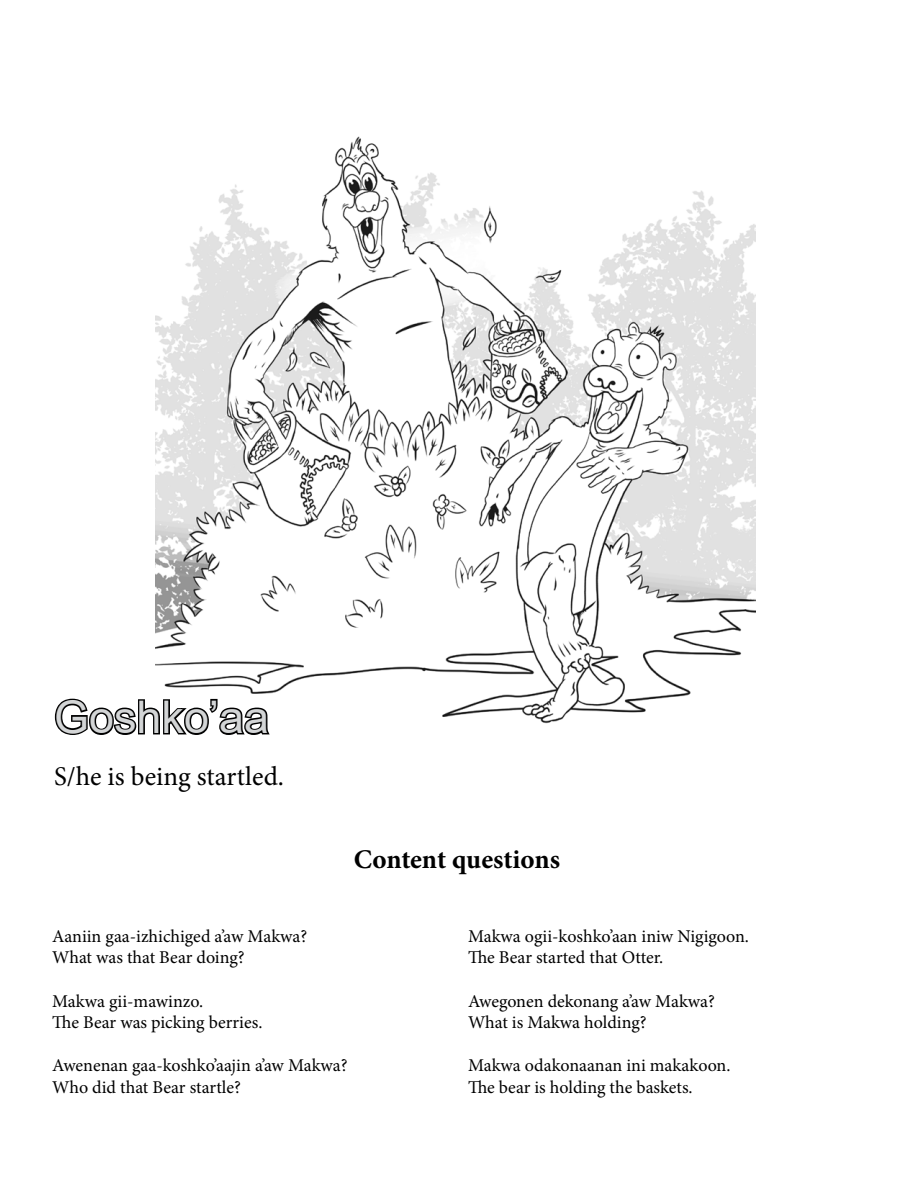
<style>
.page{position:relative;width:918px;height:1188px;background:#fff}
.page>*{position:absolute;margin:0;border:0;box-sizing:border-box;transform-origin:0 0}
.t1{font:45px "Arial";color:#d3d5d6}
.t2{font:27px "Minion Pro";color:#000}
.t3{font:700 27px "Minion Pro";letter-spacing:-.005em;color:#000}
.t4{font:18px/21.6px "Minion Pro";color:#000}
</style>
<div class="page">
<img style="left:155px;top:136px;width:601px;height:588px">
<svg style="left:54px;top:697px;width:218px;height:38px"></svg>
<h1 class="t1" style="left:54px;top:686px;width:217px">Goshko’aa</h1>
<h2 class="t2" style="left:54px;top:758px;width:231px">S/he is being startled.</h2>
<h2 class="t3" style="left:354px;top:841px;width:208px">Content questions</h2>
<p class="t4" style="left:52px;top:925px;width:257px">Aaniin gaa-izhichiged a’aw Makwa?<br>What was that Bear doing?</p>
<p class="t4" style="left:52px;top:990px;width:212px">Makwa gii-mawinzo.<br>The Bear was picking berries.</p>
<p class="t4" style="left:52px;top:1055px;width:297px">Awenenan gaa-koshko’aajin a’aw Makwa?<br>Who did that Bear startle?</p>
<p class="t4" style="left:468px;top:925px;width:283px">Makwa ogii-koshko’aan iniw Nigigoon.<br>The Bear started that Otter.</p>
<p class="t4" style="left:468px;top:990px;width:248px">Awegonen dekonang a’aw Makwa?<br>What is Makwa holding?</p>
<p class="t4" style="left:468px;top:1055px;width:264px">Makwa odakonaanan ini makakoon.<br>The bear is holding the baskets.</p>
</div>
